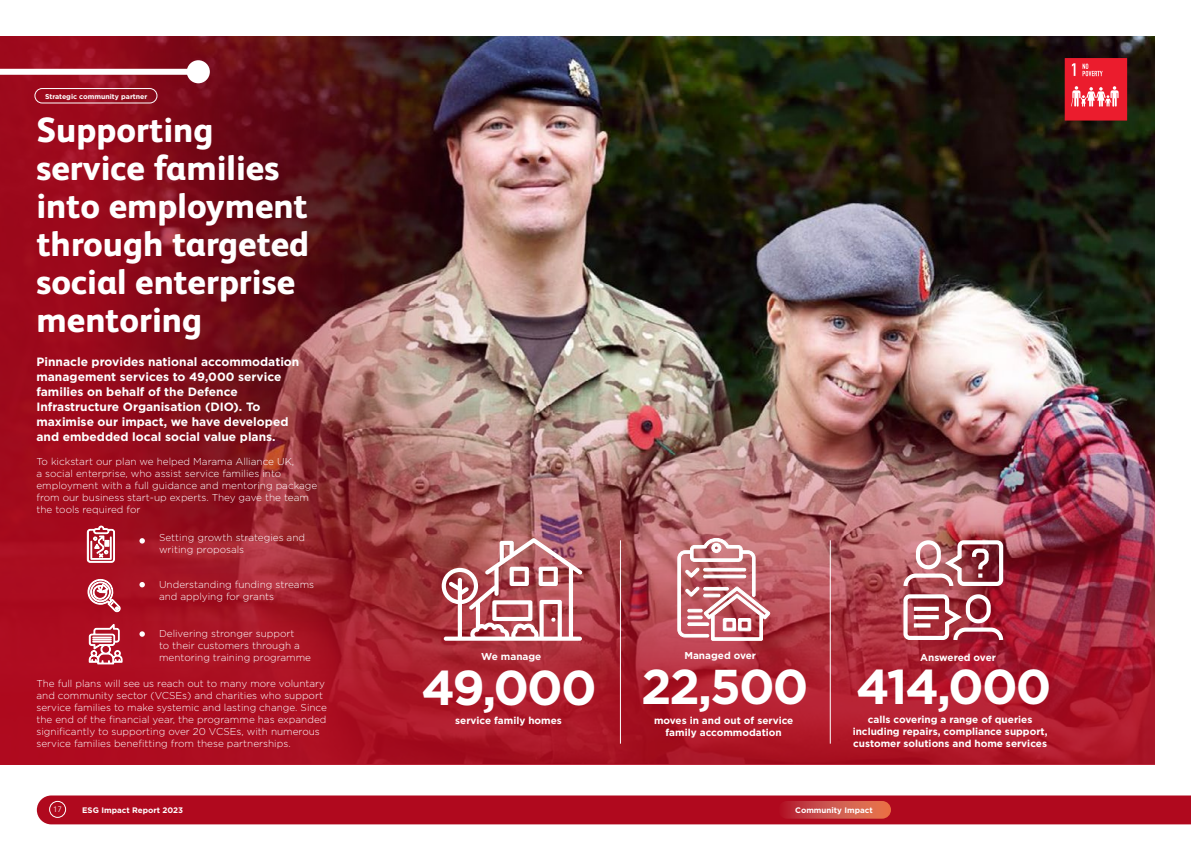
<style>
.page{position:relative;width:1191px;height:842px;background:#fff}
.page>*{position:absolute;margin:0;border:0;box-sizing:border-box;transform-origin:0 0}
.t1{font:700 48.9px "Gotham";letter-spacing:-.04em;color:#fff}
.t2{font:800 35px/38px "FS Albert";color:#fff}
.t3{font:700 12px/15px "Gotham";color:#fff}
.t4{font:300 10px/12px "Gotham";color:#fff}
.t5{font:700 10px/12px "Gotham";color:#fff;text-align:center}
.t6{font:700 8px "Gotham";color:#fff}
.t7{font:300 8px "FS Albert";color:#fff}
.t8{font:700 7px "Gotham";color:#fff}
</style>
<div class="page">
<img style="left:0;top:36px;width:1155px;height:728px">
<svg style="left:139px;top:538px;width:6px;height:6px"></svg>
<svg style="left:88px;top:579px;width:33px;height:33px"></svg>
<svg style="left:87px;top:526px;width:28px;height:37px"></svg>
<svg style="left:89px;top:624px;width:33px;height:40px"></svg>
<svg style="left:132px;top:574px;width:280px;height:33px"></svg>
<svg style="left:139px;top:582px;width:6px;height:5px"></svg>
<svg style="left:132px;top:622px;width:280px;height:47px;fill:#ac1324"></svg>
<svg style="left:139px;top:631px;width:6px;height:6px"></svg>
<div style="left:0;top:69px;width:198px;height:6px;background:#fff"></div>
<div style="left:187px;top:60px;width:23px;height:23px;background:#fff;border-radius:50%"></div>
<div style="left:35px;top:88px;width:122px;height:15px;border:1px solid #fff;border-radius:7px"></div>
<svg style="left:442px;top:538px;width:140px;height:103px"></svg>
<hr style="left:620px;top:540px;width:1px;height:204px;background:#fff">
<hr style="left:830px;top:540px;width:1px;height:204px;background:#fff">
<svg style="left:677px;top:538px;width:93px;height:103px"></svg>
<div style="left:703px;top:594px;width:17px;height:3px;border:1px solid #fff"></div>
<div style="left:703px;top:587px;width:25px;height:3px;border:1px solid #fff"></div>
<div style="left:687px;top:623px;width:22px;height:3px;border:1px solid #fff"></div>
<div style="left:687px;top:616px;width:15px;height:3px;border:1px solid #fff"></div>
<div style="left:687px;top:609px;width:15px;height:3px;border:1px solid #fff"></div>
<svg style="left:901px;top:538px;width:104px;height:106px"></svg>
<div style="left:37px;top:795px;width:1154px;height:29px;background:#b0091e"></div>
<svg style="left:778px;top:801px;width:113px;height:18px"></svg>
<div style="left:49px;top:801px;width:17px;height:16px;border:1px solid #fff;border-radius:50%"></div>
<p class="t8" style="left:45px;top:92px;width:104px">Strategic community partner</p>
<h2 class="t2" style="left:36px;top:110px;width:274px">Supporting service families into employment through targeted social enterprise mentoring</h2>
<p class="t3" style="left:36px;top:354px;width:264px">Pinnacle provides national accommodation management services to 49,000 service families on behalf of the Defence Infrastructure Organisation (DIO). To maximise our impact, we have developed and embedded local social value plans.</p>
<p class="t4" style="left:36px;top:455px;width:282px">To kickstart our plan we helped Marama Alliance UK,<br>a social enterprise, who assist service families into employment with a full guidance and mentoring package from our business start-up experts. They gave the team the tools required for</p>
<p class="t4" style="left:159px;top:531px;width:148px">Setting growth strategies and writing proposals</p>
<p class="t4" style="left:159px;top:578px;width:157px">Understanding funding streams and applying for grants</p>
<p class="t4" style="left:159px;top:627px;width:153px">Delivering stronger support<br>to their customers through a mentoring training programme</p>
<p class="t4" style="left:36px;top:677px;width:292px">The full plans will see us reach out to many more voluntary and community sector (VCSEs) and charities who support service families to make systemic and lasting change. Since the end of the financial year, the programme has expanded significantly to supporting over 20 VCSEs, with numerous service families benefitting from these partnerships.</p>
<p class="t5" style="left:481px;top:650px;width:62px">We manage</p>
<h1 class="t1" style="left:421px;top:659px;width:177px">49,000</h1>
<p class="t5" style="left:455px;top:714px;width:108px">service family homes</p>
<p class="t5" style="left:684px;top:649px;width:73px">Managed over</p>
<h1 class="t1" style="left:641px;top:659px;width:169px">22,500</h1>
<p class="t5" style="left:654px;top:714px;width:141px">moves in and out of service family accommodation</p>
<p class="t5" style="left:920px;top:651px;width:77px">Answered over</p>
<h1 class="t1" style="left:856px;top:659px;width:197px">414,000</h1>
<p class="t5" style="left:852px;top:713px;width:196px">calls covering a range of queries including repairs, compliance support, customer solutions and home services</p>
<p class="t7" style="left:53px;top:804px;width:10px">17</p>
<p class="t6" style="left:82px;top:805px;width:102px">ESG Impact Report 2023</p>
<p class="t6" style="left:795px;top:805px;width:79px">Community Impact</p>
</div>
